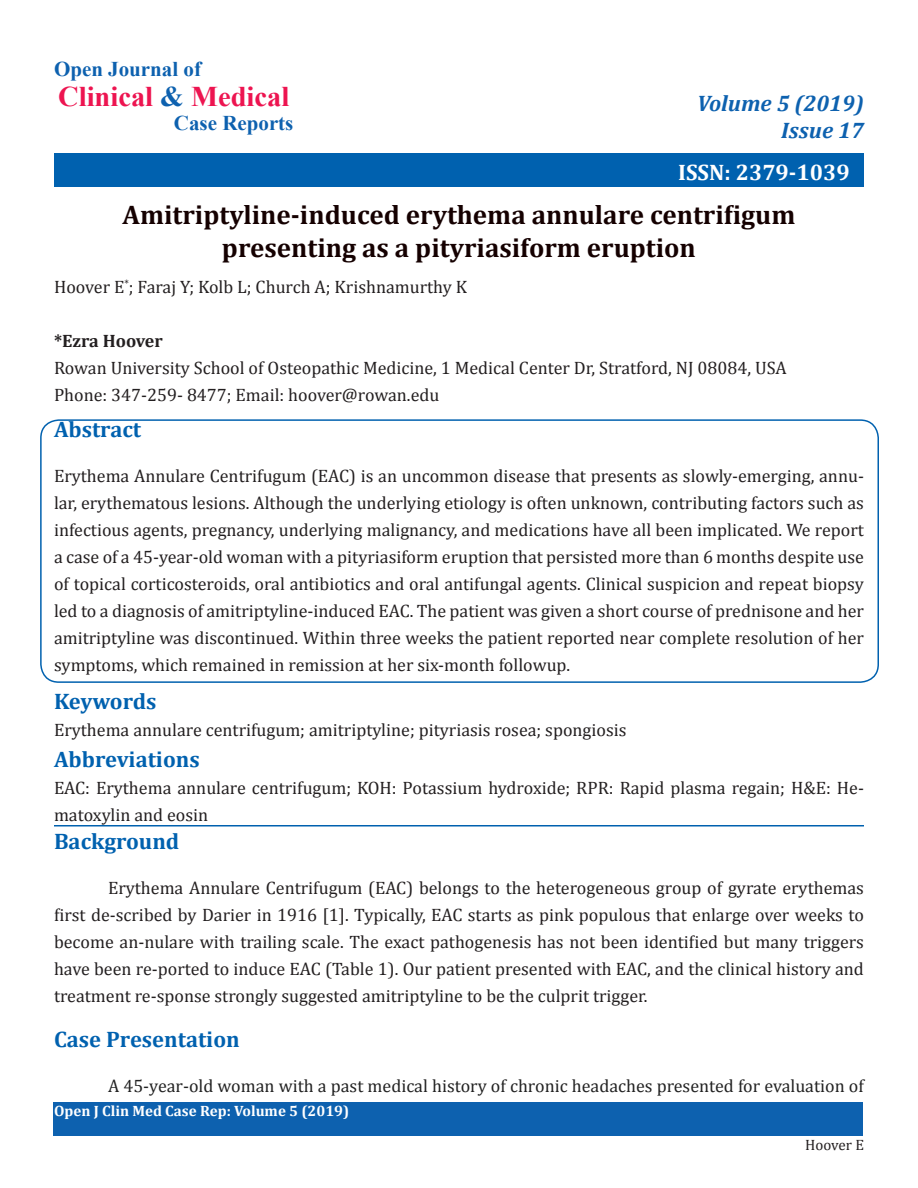
<style>
.page{position:relative;width:918px;height:1188px;background:#fff}
.page>*{position:absolute;margin:0;border:0;box-sizing:border-box;transform-origin:0 0}
.t1{font:700 28.5px "Times New Roman";color:#ed1450}
.t2{font:700 27px "Cambria";color:#150000}
.t3{font:700 22.5px "Cambria";color:#0061af}
.t4{font:italic 700 22.5px "Cambria";color:#0d61af}
.t5{font:700 22.5px "Cambria";color:#fff}
.t6{font:700 21px "Times New Roman";color:#0d61af}
.t7{font:18px/27px "Cambria";color:#231f20;text-align:justify}
.t8{font:18px "Cambria";color:#222}
.t9{font:700 18px "Cambria";color:#231f20}
.t10{font:700 15px "Cambria";color:#fff}
.t11{font:15px "Cambria";color:#231f20}
.s1{color:#0d61af}
</style>
<div class="page">
<div style="left:54px;top:153px;width:810px;height:34px;background:#0061af"></div>
<div style="left:53px;top:1102px;width:810px;height:34px;background:#0d61af"></div>
<hr style="left:54px;top:825px;width:810px;height:1px;background:#0061af">
<div style="left:40px;top:419px;width:839px;height:264px;border:2px solid #0061af;border-radius:18px"></div>
<p class="t6" style="left:54px;top:54px;width:149px">Open Journal of</p>
<p class="t1" style="left:58px;top:76px;width:233px">Clinical <span class="s1">&amp;</span> Medical</p>
<p class="t6" style="left:174px;top:108px;width:121px">Case Reports</p>
<p class="t4" style="left:697px;top:88px;width:168px">Volume 5 (2019)</p>
<p class="t4" style="left:781px;top:115px;width:84px">Issue 17</p>
<p class="t5" style="left:678px;top:156px;width:173px">ISSN: 2379-1039</p>
<p class="t2" style="left:123px;top:195px;width:674px">Amitriptyline-induced erythema annulare centrifigum</p>
<p class="t2" style="left:222px;top:228px;width:475px">presenting as a pityriasiform eruption</p>
<p class="t7" style="left:54px;top:273px;width:415px">Hoover E<sup>*</sup>; Faraj Y; Kolb L; Church A; Krishnamurthy K</p>
<p class="t9" style="left:54px;top:328px;width:110px">*Ezra Hoover</p>
<p class="t7" style="left:54px;top:354px;width:734px">Rowan University School of Osteopathic Medicine, 1 Medical Center Dr, Stratford, NJ 08084, USA</p>
<p class="t7" style="left:54px;top:381px;width:387px">Phone: 347-259- 8477; Email: hoover@rowan.edu</p>
<p class="t3" style="left:54px;top:414px;width:89px">Abstract</p>
<p class="t7" style="left:54px;top:463px;width:812px">Erythema Annulare Centrifugum (EAC) is an uncommon disease that presents as slowly-emerging, annu&shy;lar, erythematous lesions. Although the underlying etiology is often unknown, contributing factors such as infectious agents, pregnancy, underlying malignancy, and medications have all been implicated. We report a case of a 45-year-old woman with a pityriasiform eruption that persisted more than 6 months despite use of topical corticosteroids, oral antibiotics and oral antifungal agents. Clinical suspicion and repeat biopsy led to a diagnosis of amitriptyline-induced EAC. The patient was given a short course of prednisone and her amitriptyline was discontinued. Within three weeks the patient reported near complete resolution of her symptoms, which remained in remission at her six-month followup.</p>
<p class="t3" style="left:54px;top:686px;width:104px">Keywords</p>
<p class="t7" style="left:54px;top:717px;width:574px">Erythema annulare centrifugum; amitriptyline; pityriasis rosea; spongiosis</p>
<p class="t3" style="left:54px;top:743px;width:147px">Abbreviations</p>
<p class="t7" style="left:54px;top:774px;width:811px">EAC: Erythema annulare centrifugum; KOH: Potassium hydroxide; RPR: Rapid plasma regain; H&amp;E: He&shy;matoxylin and eosin</p>
<p class="t3" style="left:54px;top:825px;width:127px">Background</p>
<p class="t7" style="left:54px;top:874px;width:812px;text-indent:54px">Erythema Annulare Centrifugum (EAC) belongs to the heterogeneous group of gyrate erythemas first de-scribed by Darier in 1916 [1]. Typically, EAC starts as pink populous that enlarge over weeks to become an-nulare with trailing scale. The exact pathogenesis has not been identified but many triggers have been re-ported to induce EAC (Table 1). Our patient presented with EAC, and the clinical history and treatment re-sponse strongly suggested amitriptyline to be the culprit trigger.</p>
<p class="t3" style="left:54px;top:1023px;width:187px">Case Presentation</p>
<p class="t8" style="left:108px;top:1075px;width:757px">A 45-year-old woman with a past medical history of chronic headaches presented for evaluation of</p>
<p class="t10" style="left:54px;top:1100px;width:297px">Open J Clin Med Case Rep: Volume 5 (2019)</p>
<p class="t11" style="left:805px;top:1136px;width:60px">Hoover E</p>
</div>
